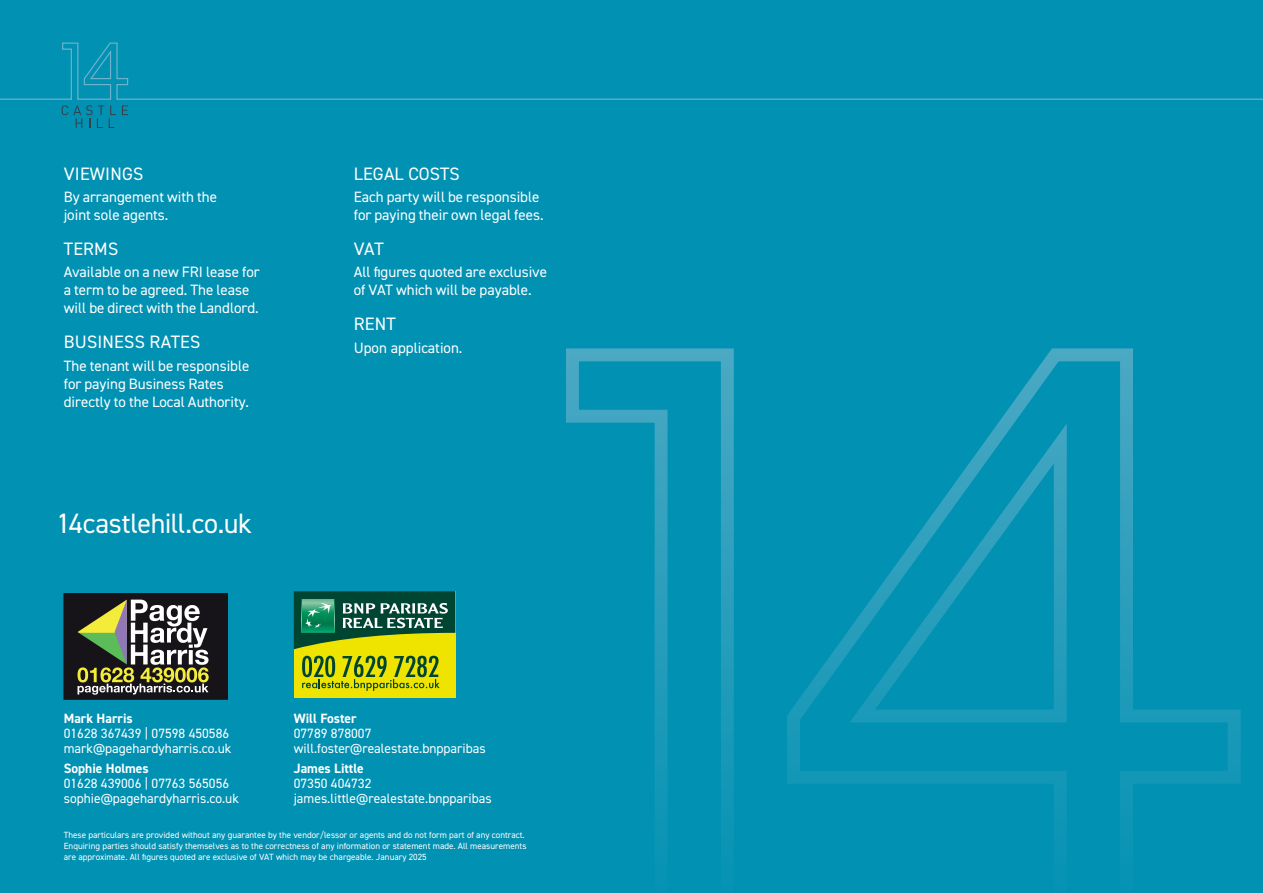
<style>
.page{position:relative;width:1263px;height:893px;background:#0091b3}
.page>*{position:absolute;margin:0;border:0;box-sizing:border-box;transform-origin:0 0}
.Heading_1_gold{font:28.05px "DIN2014";letter-spacing:-.015em;color:#fff}
.t1{font:18px "DIN2014";letter-spacing:.01em;color:#fff}
.t2{font:15px/18px "DIN2014";color:#fff}
.t3{font:13.5px/15px "DIN2014";color:#fff}
.t4{font:9px/10.8px "DIN2014";color:#fff}
.s1{font-weight:700}
</style>
<div class="page">
<svg style="left:566px;top:348px;width:675px;height:500px"></svg>
<div style="left:64px;top:594px;width:163px;height:105px;background:#171419"></div>
<div style="left:64px;top:593px;width:163px;height:106px;border:1px solid #171419"></div>
<svg style="left:78px;top:600px;width:131px;height:95px"></svg>
<div style="left:294px;top:591px;width:161px;height:106px;background:#efe400"></div>
<svg style="left:294px;top:591px;width:161px;height:58px"></svg>
<svg style="left:302px;top:656px;width:138px;height:35px"></svg>
<svg style="left:0;top:42px;width:1263px;height:58px"></svg>
<svg style="left:122px;top:105px;width:6px;height:10px"></svg>
<svg style="left:62px;top:105px;width:54px;height:23px"></svg>
<p class="t1" style="left:64px;top:162px;width:81px">VIEWINGS</p>
<p class="t2" style="left:64px;top:188px;width:155px">By arrangement with the joint sole agents.</p>
<p class="t1" style="left:64px;top:238px;width:56px">TERMS</p>
<p class="t2" style="left:64px;top:263px;width:197px">Available on a new FRI lease for a term to be agreed. The lease will be direct with the Landlord.</p>
<p class="t1" style="left:64px;top:331px;width:138px">BUSINESS RATES</p>
<p class="t2" style="left:64px;top:356px;width:187px">The tenant will be responsible for paying Business Rates directly to the Local Authority.</p>
<p class="Heading_1_gold" style="left:56px;top:506px;width:197px">14castlehill.co.uk</p>
<p class="t1" style="left:354px;top:162px;width:107px">LEGAL COSTS</p>
<p class="t2" style="left:354px;top:188px;width:191px">Each party will be responsible for paying their own legal fees.</p>
<p class="t1" style="left:354px;top:238px;width:31px">VAT</p>
<p class="t2" style="left:354px;top:263px;width:195px">All figures quoted are exclusive of VAT which will be payable.</p>
<p class="t1" style="left:354px;top:313px;width:43px">RENT</p>
<p class="t2" style="left:354px;top:338px;width:110px">Upon application.</p>
<p class="t3" style="left:294px;top:711px;width:79px"><span class="s1">Will Foster<br></span>07789 878007</p>
<p class="t3" style="left:294px;top:741px;width:193px">will.foster@realestate.bnpparibas</p>
<p class="t3" style="left:294px;top:760px;width:199px"><span class="s1">James Little<br></span>07350 404732 james.little@realestate.bnpparibas</p>
<p class="t4" style="left:64px;top:830px;width:464px">These particulars are provided without any guarantee by the vendor/lessor or agents and do not form part of any contract.<br>Enquiring parties should satisfy themselves as to the correctness of any information or statement made. All measurements are approximate. All figures quoted are exclusive of VAT which may be chargeable. January 2025</p>
<p class="t3" style="left:64px;top:711px;width:167px"><span class="s1">Mark Harris<br></span>01628 367439 | 07598 450586</p>
<p class="t3" style="left:64px;top:741px;width:169px">mark@pagehardyharris.co.uk</p>
<p class="t3" style="left:64px;top:760px;width:177px"><span class="s1">Sophie Holmes<br></span>01628 439006 | 07763 565056 sophie@pagehardyharris.co.uk</p>
</div>
